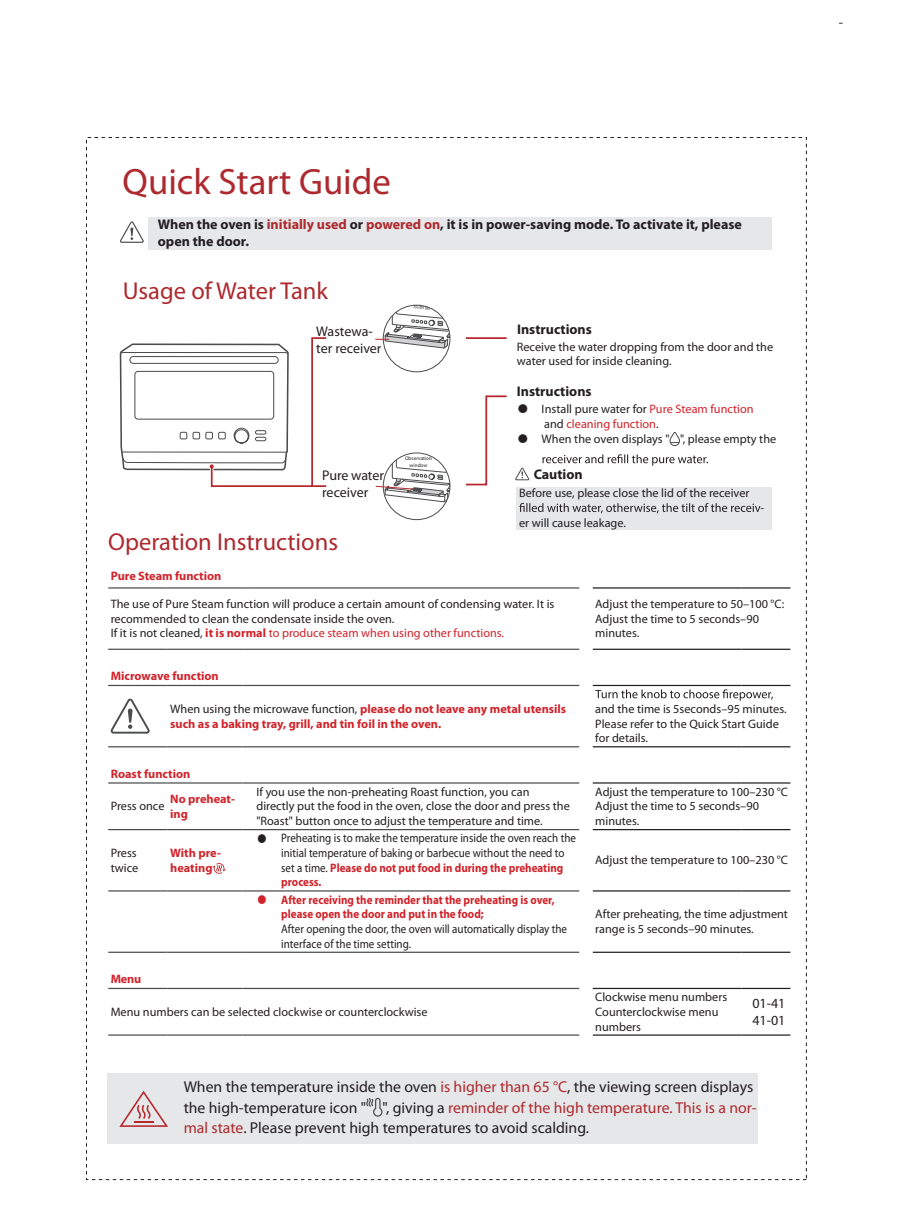
<style>
.page{position:relative;width:909px;height:1217px;background:#fff}
.page>*{position:absolute;margin:0;border:0;box-sizing:border-box;transform-origin:0 0}
.t1{font:36.75px "Myriad Pro";color:#ad292e}
.t2{font:24.5px "Myriad Pro";color:#ad292e}
.t3{font:15.75px/20.5px "Myriad Pro";color:#231f20}
.t4{font:700 14px/16.8px "Myriad Pro";color:#231f20}
.t5{font:14px/16.8px "Myriad Pro";letter-spacing:-.005em;color:#231f20}
.t6{font:12.25px/14.7px "Myriad Pro";color:#231f20}
.t7{font:12.25px/14.7px "Myriad Pro";color:#231f20;scale:.9 1}
.t8{font:700 12.25px/14.7px "Myriad Pro";color:#d1232a}
.t9{font:700 12.25px/14.7px "Myriad Pro";color:#d1232a;scale:.9 1}
.t10{font:12.25px/14.7px "Myriad Pro";color:#d1232a}
.t11{font:5.25px/6.3px "Myriad Pro";color:#231f20;text-align:center}
.s1{color:#ad292e}
.s2{font-family:"FZLTHK GBK1 0";color:#231f20}
.s3{color:#231f20}
.s4{font-family:"FZLTHK GBK1 0"}
.s5{font-weight:700;color:#d1232a}
.s6{color:#d1232a}
.s7{font-weight:400;color:#231f20}
.s8{font-family:"FZLTHK GBK1 0";font-weight:400}
</style>
<div class="page">
<svg style="left:465px;top:337px;width:42px;height:149px"></svg>
<svg style="left:515px;top:467px;width:14px;height:14px"></svg>
<div style="left:515px;top:487px;width:256px;height:42px;background:#e6e7e9"></div>
<div style="left:148px;top:217px;width:623px;height:33px;background:#e6e7e9"></div>
<svg style="left:119px;top:221px;width:170px;height:610px"></svg>
<div style="left:150px;top:483px;width:170px;height:6px;background:#fff"></div>
<svg style="left:119px;top:336px;width:208px;height:152px"></svg>
<svg style="left:375px;top:304px;width:75px;height:216px"></svg>
<svg style="left:669px;top:432px;width:10px;height:14px"></svg>
<svg style="left:542px;top:454px;width:165px;height:11px"></svg>
<svg style="left:519px;top:503px;width:241px;height:10px"></svg>
<hr style="left:108px;top:587px;width:60px;height:1px;background:#4b4c4d">
<hr style="left:168px;top:587px;width:74px;height:1px;background:#4b4c4d">
<svg style="left:242px;top:587px;width:12px;height:1px"></svg>
<hr style="left:254px;top:587px;width:325px;height:1px;background:#4b4c4d">
<hr style="left:108px;top:648px;width:60px;height:2px;background:#4b4c4d">
<hr style="left:168px;top:648px;width:74px;height:2px;background:#4b4c4d">
<svg style="left:242px;top:648px;width:12px;height:2px"></svg>
<hr style="left:254px;top:648px;width:325px;height:2px;background:#4b4c4d">
<hr style="left:108px;top:685px;width:60px;height:1px;background:#4b4c4d">
<hr style="left:168px;top:685px;width:74px;height:1px;background:#4b4c4d">
<svg style="left:242px;top:685px;width:12px;height:1px"></svg>
<hr style="left:254px;top:685px;width:325px;height:1px;background:#4b4c4d">
<hr style="left:108px;top:746px;width:60px;height:1px;background:#4b4c4d">
<hr style="left:168px;top:746px;width:74px;height:1px;background:#4b4c4d">
<svg style="left:242px;top:746px;width:12px;height:1px"></svg>
<hr style="left:254px;top:746px;width:325px;height:1px;background:#4b4c4d">
<hr style="left:108px;top:782px;width:60px;height:1px;background:#4b4c4d">
<hr style="left:168px;top:782px;width:74px;height:1px;background:#4b4c4d">
<svg style="left:242px;top:782px;width:12px;height:1px"></svg>
<hr style="left:254px;top:782px;width:325px;height:1px;background:#4b4c4d">
<hr style="left:108px;top:829px;width:60px;height:1px;background:#4b4c4d">
<hr style="left:168px;top:829px;width:74px;height:1px;background:#4b4c4d">
<svg style="left:242px;top:829px;width:12px;height:1px"></svg>
<hr style="left:254px;top:829px;width:325px;height:1px;background:#4b4c4d">
<hr style="left:108px;top:890px;width:60px;height:1px;background:#4b4c4d">
<hr style="left:168px;top:890px;width:74px;height:1px;background:#4b4c4d">
<svg style="left:242px;top:890px;width:12px;height:1px"></svg>
<hr style="left:254px;top:890px;width:325px;height:1px;background:#4b4c4d">
<hr style="left:108px;top:951px;width:60px;height:2px;background:#4b4c4d">
<hr style="left:168px;top:951px;width:74px;height:2px;background:#4b4c4d">
<svg style="left:242px;top:951px;width:12px;height:2px"></svg>
<hr style="left:254px;top:951px;width:325px;height:2px;background:#4b4c4d">
<hr style="left:108px;top:988px;width:60px;height:1px;background:#4b4c4d">
<hr style="left:168px;top:988px;width:74px;height:1px;background:#4b4c4d">
<svg style="left:242px;top:988px;width:12px;height:1px"></svg>
<hr style="left:254px;top:988px;width:325px;height:1px;background:#4b4c4d">
<hr style="left:108px;top:1034px;width:60px;height:1px;background:#4b4c4d">
<hr style="left:168px;top:1034px;width:74px;height:1px;background:#4b4c4d">
<svg style="left:242px;top:1034px;width:12px;height:1px"></svg>
<hr style="left:254px;top:1034px;width:325px;height:1px;background:#4b4c4d">
<hr style="left:592px;top:587px;width:149px;height:1px;background:#231f20">
<hr style="left:741px;top:587px;width:49px;height:1px;background:#231f20">
<hr style="left:592px;top:648px;width:149px;height:2px;background:#231f20">
<hr style="left:741px;top:648px;width:49px;height:2px;background:#231f20">
<hr style="left:592px;top:685px;width:149px;height:1px;background:#231f20">
<hr style="left:741px;top:685px;width:49px;height:1px;background:#231f20">
<hr style="left:592px;top:746px;width:149px;height:1px;background:#231f20">
<hr style="left:741px;top:746px;width:49px;height:1px;background:#231f20">
<hr style="left:592px;top:782px;width:149px;height:1px;background:#231f20">
<hr style="left:741px;top:782px;width:49px;height:1px;background:#231f20">
<hr style="left:592px;top:829px;width:149px;height:1px;background:#231f20">
<hr style="left:741px;top:829px;width:49px;height:1px;background:#231f20">
<hr style="left:592px;top:890px;width:149px;height:1px;background:#231f20">
<hr style="left:741px;top:890px;width:49px;height:1px;background:#231f20">
<hr style="left:592px;top:951px;width:149px;height:2px;background:#231f20">
<hr style="left:741px;top:951px;width:49px;height:2px;background:#231f20">
<hr style="left:592px;top:988px;width:149px;height:1px;background:#231f20">
<hr style="left:741px;top:988px;width:49px;height:1px;background:#231f20">
<hr style="left:592px;top:1034px;width:149px;height:1px;background:#231f20">
<hr style="left:741px;top:1034px;width:49px;height:1px;background:#231f20">
<svg style="left:110px;top:697px;width:41px;height:39px"></svg>
<svg style="left:595px;top:689px;width:177px;height:11px"></svg>
<svg style="left:212px;top:863px;width:14px;height:10px"></svg>
<div style="left:107px;top:1073px;width:651px;height:71px;background:#e6e7e9"></div>
<svg style="left:119px;top:1090px;width:49px;height:37px"></svg>
<svg style="left:366px;top:1097px;width:17px;height:19px"></svg>
<p class="t5" style="left:838px;top:13px;width:6px">-</p>
<h1 class="t1" style="left:123px;top:159px;width:270px">Quick Start Guide</h1>
<p class="t4" style="left:158px;top:216px;width:585px">When the oven is <span class="s1">initially used</span> or <span class="s1">powered on</span>, it is in power-saving mode. To activate it, please open the door.</p>
<h2 class="t2" style="left:123px;top:275px;width:206px">Usage of Water Tank</h2>
<p class="t5" style="left:316px;top:323px;width:67px">Wastewa&shy;ter receiver</p>
<p class="t5" style="left:322px;top:466px;width:63px">Pure water receiver</p>
<h2 class="t2" style="left:108px;top:527px;width:231px">Operation Instructions</h2>
<p class="t11" style="left:405px;top:455px;width:28px">Observation window</p>
<p class="t4" style="left:517px;top:320px;width:76px">Instructions</p>
<p class="t6" style="left:516px;top:339px;width:258px">Receive the water dropping from the door and the water used for inside cleaning.</p>
<p class="t10" style="left:544px;top:401px;width:211px;text-indent:-27px"><span class="s2">●</span> <span class="s3">Install pure water for</span> Pure Steam function <span class="s3">and</span> cleaning function<span class="s3">.</span></p>
<p class="t6" style="left:516px;top:431px;width:261px"><span class="s4">●</span> When the oven displays " ", please empty the</p>
<p class="t4" style="left:516px;top:383px;width:76px">Instructions</p>
<p class="t4" style="left:533px;top:465px;width:51px">Caution</p>
<p class="t6" style="left:519px;top:485px;width:232px">Before use, please close the lid of the receiver</p>
<p class="t6" style="left:519px;top:515px;width:108px">er will cause leakage.</p>
<p class="t6" style="left:760px;top:500px;width:5px">-</p>
<p class="t8" style="left:111px;top:568px;width:112px">Pure Steam function</p>
<p class="t6" style="left:111px;top:596px;width:445px">The use of Pure Steam function will produce a certain amount of condensing water. It is recommended to clean the condensate inside the oven.<br>If it is not cleaned, <span class="s5">it is normal</span> <span class="s6">to produce steam when using other functions.</span></p>
<p class="t6" style="left:595px;top:596px;width:190px">Adjust the temperature to 50–100 °C:<br>Adjust the time to 5 seconds–90 minutes.</p>
<p class="t8" style="left:111px;top:668px;width:109px">Microwave function</p>
<p class="t8" style="left:170px;top:701px;width:397px"><span class="s7">When using the microwave function,</span> please do not leave any metal utensils such as a baking tray, grill, and tin foil in the oven.</p>
<p class="t6" style="left:595px;top:701px;width:193px">and the time is 5seconds–95 minutes.<br>Please refer to the Quick Start Guide for details.</p>
<p class="t8" style="left:111px;top:765px;width:81px">Roast function</p>
<p class="t6" style="left:111px;top:799px;width:55px">Press once</p>
<p class="t8" style="left:170px;top:791px;width:66px">No preheat&shy;ing</p>
<p class="t6" style="left:256px;top:784px;width:315px">If you use the non-preheating Roast function, you can directly put the food in the oven, close the door and press the "Roast" button once to adjust the temperature and time.</p>
<p class="t6" style="left:595px;top:784px;width:194px">Adjust the temperature to 100–230 °C<br>Adjust the time to 5 seconds–90 minutes.</p>
<p class="t6" style="left:111px;top:845px;width:29px">Press twice</p>
<p class="t8" style="left:170px;top:845px;width:52px">With pre&shy;heating</p>
<p class="t7" style="left:281px;top:830px;width:329px;text-indent:-25px"><span class="s4">●</span> Preheating is to make the temperature inside the oven reach the initial temperature of baking or barbecue without the need to set a time. <span class="s5">Please do not put food in during the preheating process.</span></p>
<p class="t6" style="left:595px;top:852px;width:194px">Adjust the temperature to 100–230 °C</p>
<p class="t9" style="left:281px;top:892px;width:305px;text-indent:-25px"><span class="s8">●</span> After receiving the reminder that the preheating is over, please open the door and put in the food;</p>
<p class="t7" style="left:281px;top:921px;width:319px">After opening the door, the oven will automatically display the interface of the time setting.</p>
<p class="t8" style="left:111px;top:971px;width:32px">Menu</p>
<p class="t6" style="left:111px;top:1004px;width:318px">Menu numbers can be selected clockwise or counterclockwise</p>
<p class="t6" style="left:595px;top:906px;width:194px">After preheating, the time adjustment range is 5 seconds–90 minutes.</p>
<p class="t6" style="left:595px;top:989px;width:133px">Clockwise menu numbers<br>Counterclockwise menu numbers</p>
<p class="t5" style="left:752px;top:994px;width:35px">01-41<br>41-01</p>
<p class="t3" style="left:184px;top:1076px;width:574px">When the temperature inside the oven <span class="s1">is higher than 65 °C</span>, the viewing screen displays the high-temperature icon " ", giving a <span class="s1">reminder of the high temperature. This is a nor&shy;mal state</span>. Please prevent high temperatures to avoid scalding.</p>
</div>
